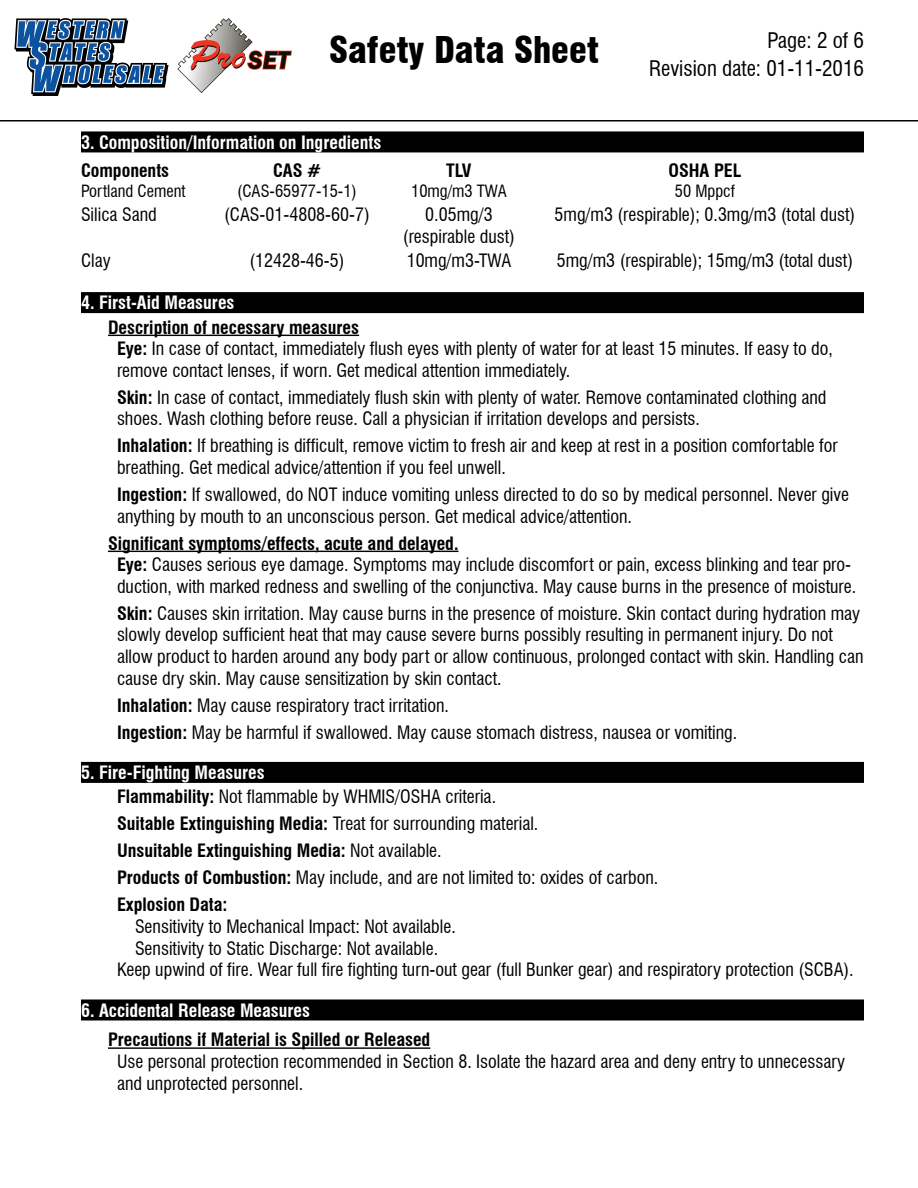
<style>
.page{position:relative;width:918px;height:1188px;background:#fff}
.page>*{position:absolute;margin:0;border:0;box-sizing:border-box;transform-origin:0 0}
.t1{font:900 condensed 36px "Swiss 721 BT";color:#000}
.t2{font:condensed 21px "Swiss 721 BT";color:#000}
.t3{font:condensed 18px/21.6px "Swiss 721 BT";color:#000}
.t4{font:700 condensed 18px/27px "Swiss 721 BT";color:#000}
.t5{font:700 condensed 18px "Swiss 721 BT";color:#fff}
.t6{font:condensed 16.5px "Swiss 721 BT";color:#000}
.s1{font-weight:700}
.s2{font-weight:700;color:#fff}
.s3{font-weight:400}
</style>
<div class="page">
<svg style="left:14px;top:18px;width:155px;height:78px"></svg>
<svg style="left:177px;top:18px;width:115px;height:75px"></svg>
<hr style="left:0;top:120px;width:918px;height:2px;background:#000">
<div style="left:81px;top:131px;width:783px;height:21px;background:#000"></div>
<div style="left:81px;top:292px;width:783px;height:21px;background:#000"></div>
<hr style="left:108px;top:335px;width:251px;height:1px;background:#000">
<hr style="left:108px;top:551px;width:351px;height:1px;background:#000">
<div style="left:81px;top:762px;width:783px;height:21px;background:#000"></div>
<div style="left:81px;top:1000px;width:783px;height:21px;background:#000"></div>
<hr style="left:108px;top:1047px;width:322px;height:2px;background:#000">
<h1 class="t1" style="left:329px;top:29px;width:271px">Safety Data Sheet</h1>
<p class="t2" style="left:767px;top:28px;width:98px">Page: 2 of 6</p>
<p class="t2" style="left:649px;top:56px;width:216px">Revision date: 01-11-2016</p>
<p class="t5" style="left:81px;top:131px;width:302px">3. Composition/Information on Ingredients</p>
<p class="t4" style="left:81px;top:157px;width:90px">Components</p>
<p class="t4" style="left:273px;top:157px;width:49px">CAS #</p>
<p class="t4" style="left:446px;top:157px;width:27px">TLV</p>
<p class="t4" style="left:668px;top:157px;width:75px">OSHA PEL</p>
<p class="t6" style="left:81px;top:181px;width:106px">Portland Cement</p>
<p class="t6" style="left:237px;top:181px;width:121px">(CAS-65977-15-1)</p>
<p class="t6" style="left:411px;top:181px;width:97px">10mg/m3 TWA</p>
<p class="t6" style="left:675px;top:181px;width:62px">50 Mppcf</p>
<p class="t3" style="left:81px;top:204px;width:77px">Silica Sand</p>
<p class="t3" style="left:224px;top:204px;width:147px">(CAS-01-4808-60-7)</p>
<p class="t3" style="left:425px;top:204px;width:69px">0.05mg/3</p>
<p class="t3" style="left:555px;top:204px;width:302px">5mg/m3 (respirable); 0.3mg/m3 (total dust)</p>
<p class="t3" style="left:403px;top:225px;width:114px">(respirable dust)</p>
<p class="t3" style="left:81px;top:250px;width:31px">Clay</p>
<p class="t3" style="left:249px;top:250px;width:97px">(12428-46-5)</p>
<p class="t3" style="left:407px;top:250px;width:106px">10mg/m3-TWA</p>
<p class="t3" style="left:557px;top:250px;width:298px">5mg/m3 (respirable); 15mg/m3 (total dust)</p>
<p class="t5" style="left:81px;top:292px;width:155px">4. First-Aid Measures</p>
<p class="t3" style="left:117px;top:316px;width:717px;text-indent:-9px"><span class="s1">Description of necessary measures<br>Eye:</span> In case of contact, immediately flush eyes with plenty of water for at least 15 minutes. If easy to do, remove contact lenses, if worn. Get medical attention immediately.</p>
<p class="t3" style="left:117px;top:386px;width:711px"><span class="s1">Skin:</span> In case of contact, immediately flush skin with plenty of water. Remove contaminated clothing and shoes. Wash clothing before reuse. Call a physician if irritation develops and persists.</p>
<p class="t3" style="left:117px;top:435px;width:722px"><span class="s1">Inhalation:</span> If breathing is difficult, remove victim to fresh air and keep at rest in a position comfortable for breathing. Get medical advice/attention if you feel unwell.</p>
<p class="t3" style="left:117px;top:484px;width:734px"><span class="s1">Ingestion:</span> If swallowed, do NOT induce vomiting unless directed to do so by medical personnel. Never give anything by mouth to an unconscious person. Get medical advice/attention.</p>
<p class="t3" style="left:117px;top:532px;width:741px;text-indent:-9px"><span class="s1">Significant symptoms/effects, acute and delayed.<br>Eye:</span> Causes serious eye damage. Symptoms may include discomfort or pain, excess blinking and tear pro&shy;duction, with marked redness and swelling of the conjunctiva. May cause burns in the presence of moisture.</p>
<p class="t3" style="left:117px;top:602px;width:748px"><span class="s1">Skin:</span> Causes skin irritation. May cause burns in the presence of moisture. Skin contact during hydration may slowly develop sufficient heat that may cause severe burns possibly resulting in permanent injury. Do not allow product to harden around any body part or allow continuous, prolonged contact with skin. Handling can cause dry skin. May cause sensitization by skin contact.</p>
<p class="t3" style="left:117px;top:692px;width:622px;line-height:27px"><span class="s1">Inhalation:</span> May cause respiratory tract irritation.<br><span class="s1">Ingestion:</span> May be harmful if swallowed. May cause stomach distress, nausea or vomiting.</p>
<p class="t3" style="left:117px;top:760px;width:381px;line-height:24.3px;text-indent:-36px"><span class="s2">5. Fire-Fighting Measures<br></span><span class="s1">Flammability:</span> Not flammable by WHMIS/OSHA criteria.</p>
<p class="t4" style="left:117px;top:810px;width:543px">Suitable Extinguishing Media: <span class="s3">Treat for surrounding material.<br></span>Unsuitable Extinguishing Media: <span class="s3">Not available.<br></span>Products of Combustion: <span class="s3">May include, and are not limited to: oxides of carbon.<br></span>Explosion Data:</p>
<p class="t3" style="left:135px;top:916px;width:322px">Sensitivity to Mechanical Impact: Not available.</p>
<p class="t3" style="left:135px;top:937px;width:305px">Sensitivity to Static Discharge: Not available.</p>
<p class="t3" style="left:117px;top:959px;width:738px">Keep upwind of fire. Wear full fire fighting turn-out gear (full Bunker gear) and respiratory protection (SCBA).</p>
<p class="t5" style="left:81px;top:999px;width:231px">6. Accidental Release Measures</p>
<p class="t4" style="left:108px;top:1026px;width:324px">Precautions if Material is Spilled or Released</p>
<p class="t3" style="left:117px;top:1051px;width:730px">Use personal protection recommended in Section 8. Isolate the hazard area and deny entry to unnecessary and unprotected personnel.</p>
</div>
